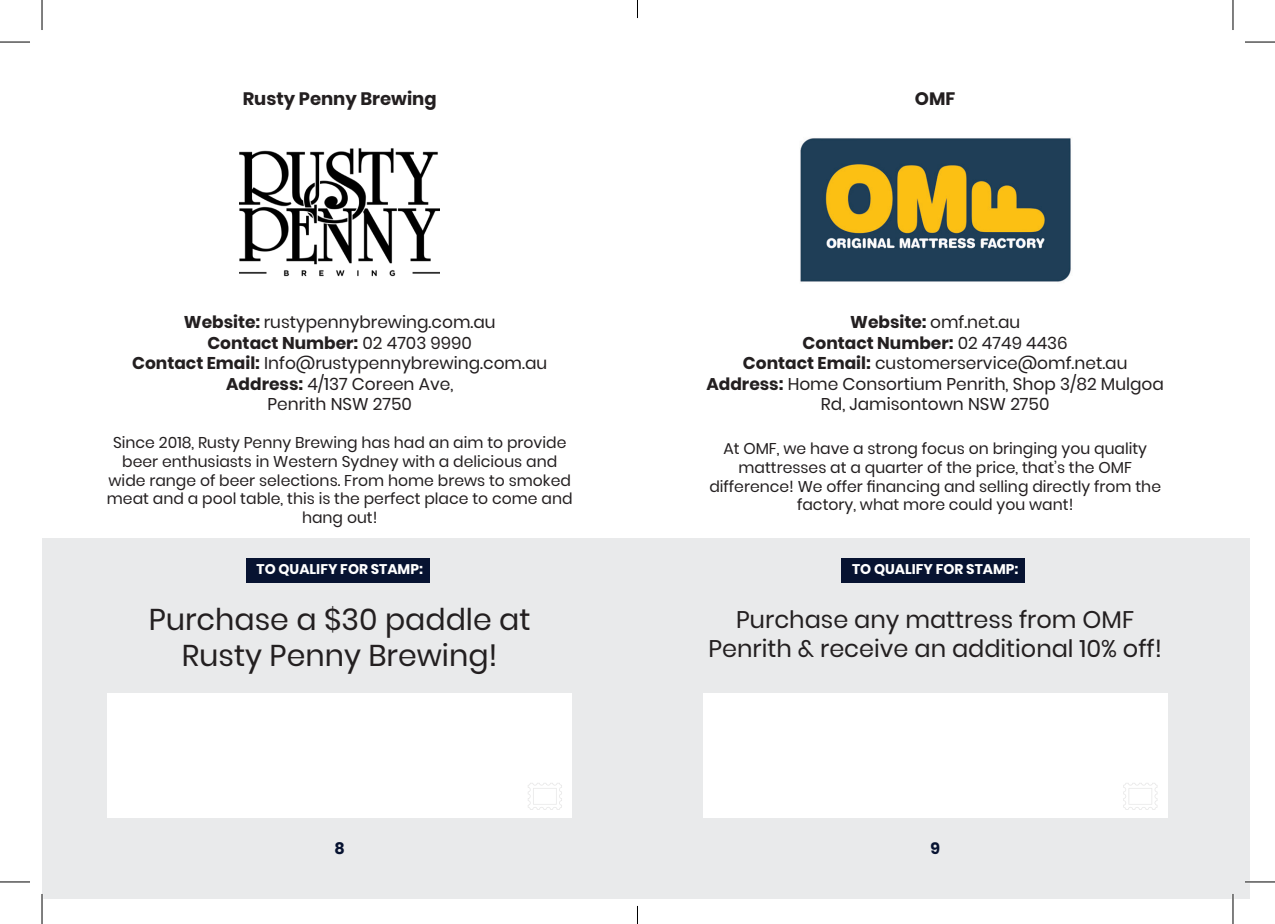
<style>
.page{position:relative;width:1275px;height:924px;background:#fff}
.page>*{position:absolute;margin:0;border:0;box-sizing:border-box;transform-origin:0 0}
.t1{font:30px/36px "Poppins";color:#231f20;text-align:center}
.t2{font:24px "Poppins";color:#231f20}
.t3{font:700 18px "Poppins";color:#231f20}
.t4{font:17px/20.4px "Poppins";color:#231f20;text-align:center}
.t5{font:700 17px "Poppins";color:#231f20}
.t6{font:700 16px "Poppins";color:#071331}
.t7{font:15.6px/18.8px "Poppins";color:#231f20;text-align:center}
.t8{font:700 14px "Poppins";color:#fff}
.s1{font-weight:700}
.s2{font-weight:400}
</style>
<div class="page">
<div style="left:42px;top:538px;width:630px;height:360px;background:#e9eaeb"></div>
<div style="left:246px;top:557px;width:183px;height:25px;background:#071331"></div>
<div style="left:107px;top:693px;width:465px;height:124px;background:#fff"></div>
<svg style="left:528px;top:783px;width:34px;height:26px"></svg>
<div style="left:637px;top:538px;width:613px;height:360px;background:#e9eaeb"></div>
<div style="left:841px;top:557px;width:183px;height:25px;background:#071331"></div>
<div style="left:703px;top:693px;width:464px;height:124px;background:#fff"></div>
<svg style="left:1123px;top:783px;width:34px;height:26px"></svg>
<img style="left:800px;top:138px;width:271px;height:144px">
<img style="left:240px;top:148px;width:199px;height:129px">
<hr style="left:1245px;top:880px;width:30px;height:2px;background:#fff">
<hr style="left:1231px;top:893px;width:3px;height:30px;background:#fff">
<hr style="left:0;top:42px;width:30px;height:1px;background:#000">
<hr style="left:1245px;top:42px;width:30px;height:1px;background:#000">
<hr style="left:0;top:881px;width:30px;height:1px;background:#000">
<hr style="left:1245px;top:881px;width:30px;height:1px;background:#000">
<hr style="left:42px;top:0;width:1px;height:30px;background:#000">
<hr style="left:42px;top:893px;width:1px;height:30px;background:#000">
<hr style="left:1232px;top:0;width:1px;height:30px;background:#000">
<hr style="left:1232px;top:893px;width:1px;height:30px;background:#000">
<svg style="left:637px;top:0;width:1px;height:18px"></svg>
<svg style="left:637px;top:905px;width:1px;height:18px"></svg>
<p class="t3" style="left:243px;top:89px;width:195px">Rusty Penny Brewing</p>
<p class="t4" style="left:184px;top:312px;width:313px"><span class="s1">Website:</span> rustypennybrewing.com.au</p>
<p class="t5" style="left:207px;top:333px;width:266px">Contact Number: <span class="s2">02 4703 9990</span></p>
<p class="t4" style="left:132px;top:353px;width:416px"><span class="s1">Contact Email:</span> Info@rustypennybrewing.com.au</p>
<p class="t4" style="left:226px;top:373px;width:229px"><span class="s1">Address:</span> 4/137 Coreen Ave,</p>
<p class="t4" style="left:267px;top:394px;width:146px">Penrith NSW 2750</p>
<p class="t7" style="left:107px;top:433px;width:467px">Since 2018, Rusty Penny Brewing has had an aim to provide beer enthusiasts in Western Sydney with a delicious and wide range of beer selections. From home brews to smoked meat and a pool table, this is the perfect place to come and hang out!</p>
<p class="t8" style="left:257px;top:561px;width:168px">TO QUALIFY FOR STAMP:</p>
<p class="t1" style="left:149px;top:601px;width:383px">Purchase a $30 paddle at<br>Rusty Penny Brewing!</p>
<p class="t6" style="left:334px;top:839px;width:12px">8</p>
<p class="t3" style="left:915px;top:89px;width:42px">OMF</p>
<p class="t4" style="left:850px;top:312px;width:172px"><span class="s1">Website:</span> omf.net.au</p>
<p class="t5" style="left:802px;top:333px;width:267px">Contact Number: <span class="s2">02 4749 4436</span></p>
<p class="t4" style="left:743px;top:353px;width:386px"><span class="s1">Contact Email:</span> customerservice@omf.net.au</p>
<p class="t4" style="left:706px;top:373px;width:459px"><span class="s1">Address:</span> Home Consortium Penrith, Shop 3/82 Mulgoa<br>Rd, Jamisontown NSW 2750</p>
<p class="t7" style="left:709px;top:439px;width:453px">At OMF, we have a strong focus on bringing you quality mattresses at a quarter of the price, that’s the OMF difference! We offer financing and selling directly from the factory, what more could you want!</p>
<p class="t8" style="left:852px;top:561px;width:168px">TO QUALIFY FOR STAMP:</p>
<p class="t2" style="left:736px;top:605px;width:399px">Purchase any mattress from OMF</p>
<p class="t2" style="left:708px;top:634px;width:455px">Penrith &amp; receive an additional 10% off!</p>
<p class="t6" style="left:930px;top:839px;width:11px">9</p>
</div>
